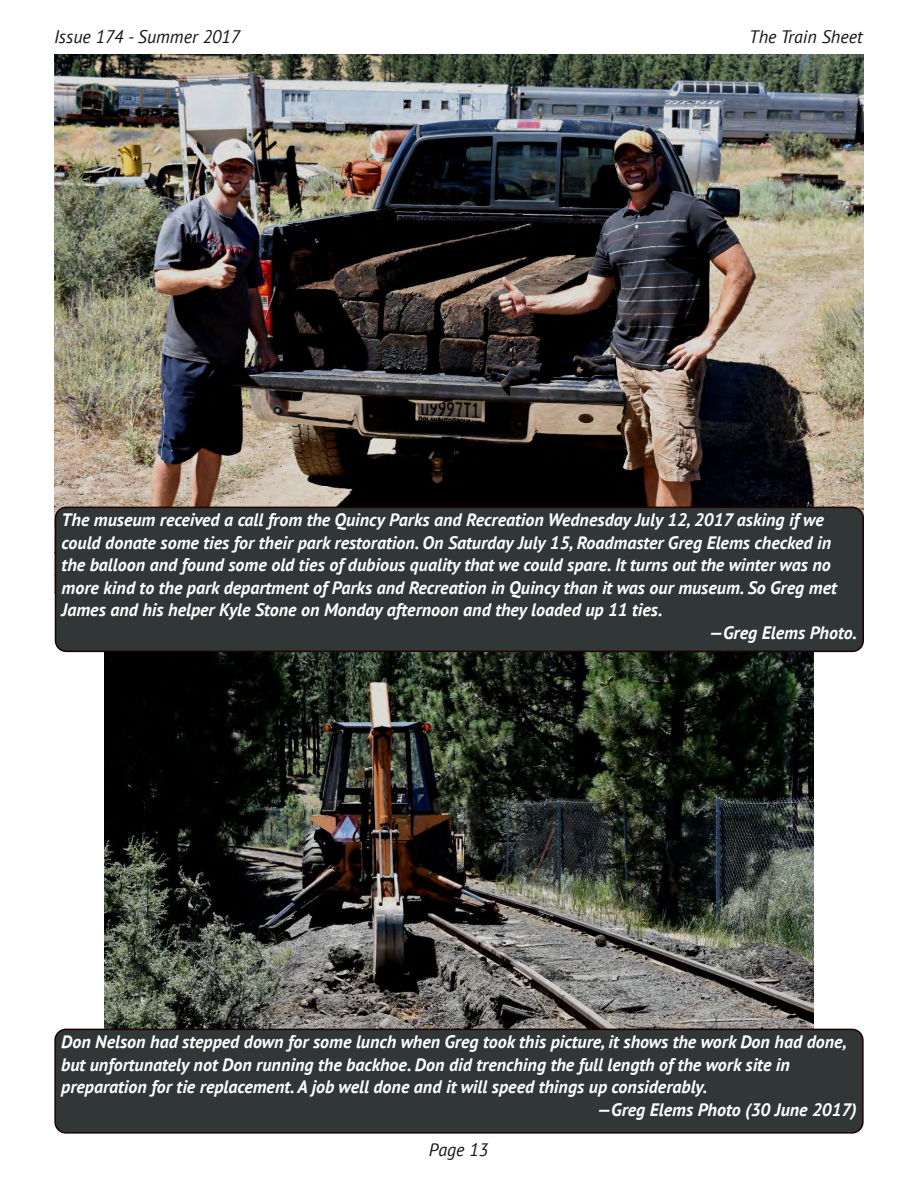
<style>
.page{position:relative;width:918px;height:1188px;background:#fff}
.page>*{position:absolute;margin:0;border:0;box-sizing:border-box;transform-origin:0 0}
.t1{font:italic 18.15px "PT Sans";color:#161413}
.t2{font:italic 700 18px "PT Sans";color:#fff}
.t3{font:italic 18px "PT Sans";letter-spacing:-.005em;color:#161413}
</style>
<div class="page">
<img style="left:54px;top:54px;width:809px;height:540px">
<img style="left:104px;top:652px;width:710px;height:377px">
<div style="left:55px;top:1029px;width:808px;height:104px;background:#313737;border-radius:11px"></div>
<div style="left:54px;top:1029px;width:810px;height:105px;border:2px solid #200000;border-radius:11px"></div>
<div style="left:56px;top:507px;width:807px;height:144px;background:#313737;border-radius:11px"></div>
<div style="left:55px;top:507px;width:809px;height:145px;border:2px solid #200000;border-radius:11px"></div>
<p class="t1" style="left:54px;top:27px;width:188px">Issue 174 - Summer 2017</p>
<p class="t3" style="left:749px;top:27px;width:115px">The Train Sheet</p>
<p class="t2" style="left:62px;top:510px;width:764px">The museum received a call from the Quincy Parks and Recreation Wednesday July 12, 2017 asking if we</p>
<p class="t2" style="left:62px;top:533px;width:771px">could donate some ties for their park restoration. On Saturday July 15, Roadmaster Greg Elems checked in</p>
<p class="t2" style="left:62px;top:555px;width:771px">the balloon and found some old ties of dubious quality that we could spare. It turns out the winter was no</p>
<p class="t2" style="left:62px;top:578px;width:777px">more kind to the park department of Parks and Recreation in Quincy than it was our museum. So Greg met</p>
<p class="t2" style="left:62px;top:600px;width:602px">James and his helper Kyle Stone on Monday afternoon and they loaded up 11 ties.</p>
<p class="t2" style="left:709px;top:623px;width:149px">—Greg Elems Photo.</p>
<p class="t2" style="left:61px;top:1032px;width:787px">Don Nelson had stepped down for some lunch when Greg took this picture, it shows the work Don had done,</p>
<p class="t2" style="left:61px;top:1055px;width:730px">but unfortunately not Don running the backhoe. Don did trenching the full length of the work site in</p>
<p class="t2" style="left:61px;top:1077px;width:648px">preparation for tie replacement. A job well done and it will speed things up considerably.</p>
<p class="t2" style="left:597px;top:1100px;width:261px">—Greg Elems Photo (30 June 2017)</p>
<p class="t3" style="left:429px;top:1140px;width:61px">Page 13</p>
</div>
